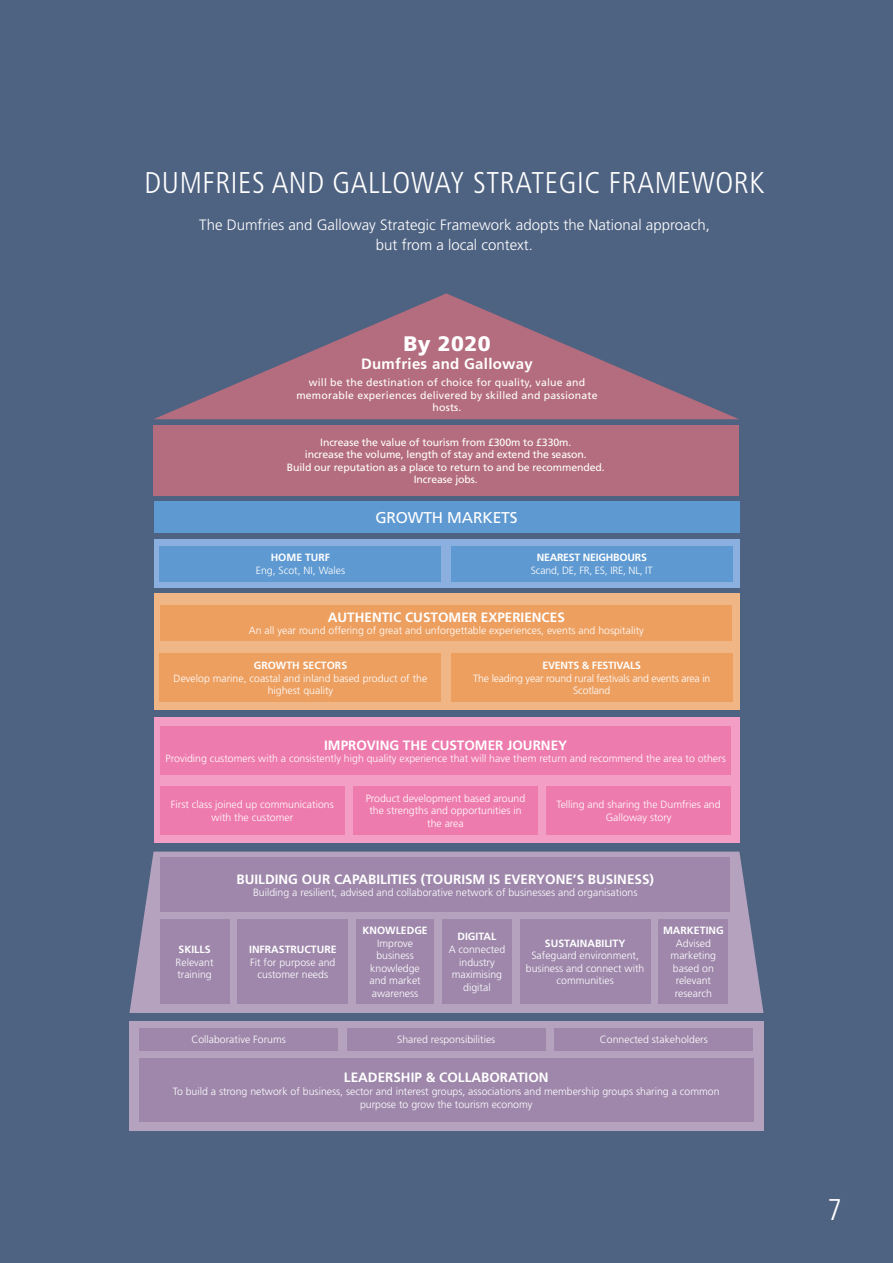
<style>
.page{position:relative;width:893px;height:1263px;background:#4e6281}
.page>*{position:absolute;margin:0;border:0;box-sizing:border-box;transform-origin:0 0}
.t1{font:300 condensed 30px "Frutiger";letter-spacing:.02em;color:#fff}
.t2{font:900 21px "Frutiger";letter-spacing:.02em;color:#fff}
.t3{font:15.6px "Frutiger";letter-spacing:-.01em;color:#fff}
.t4{font:300 15px/20.2px "Frutiger";color:#fff;text-align:center}
.t5{font:700 15px "Frutiger";letter-spacing:.02em;color:#fff}
.t6{font:700 13.5px "Frutiger";color:#fff}
.t7{font:300 10.5px/12.6px "Frutiger";color:#fff;text-align:center}
.t8{font:10.5px/12.6px "Frutiger";letter-spacing:-.01em;color:#fff;text-align:center}
.t9{font:10.5px/12.6px "Frutiger";letter-spacing:.02em;color:#fff;text-align:center}
.t10{font:700 10.5px "Frutiger";color:#fff}
.t11{font:300 10.5px/12.6px "Frutiger";letter-spacing:-.02em;color:#fff;text-align:center}
.t12{font:700 10.5px "Frutiger";letter-spacing:-.02em;color:#fff}
</style>
<div class="page">
<div style="left:154px;top:539px;width:585px;height:49px;background:#8bafde"></div>
<div style="left:154px;top:594px;width:585px;height:116px;background:#f1b685"></div>
<div style="left:154px;top:717px;width:585px;height:126px;background:#f39fc5"></div>
<div style="left:129px;top:1021px;width:634px;height:110px;background:#b4a2be"></div>
<svg style="left:129px;top:852px;width:634px;height:161px;background:#a497b4"></svg>
<div style="left:160px;top:546px;width:281px;height:35px;background:#5e99d2"></div>
<div style="left:160px;top:653px;width:281px;height:49px;background:#ed9f60"></div>
<div style="left:160px;top:786px;width:185px;height:48px;background:#ee7bae"></div>
<div style="left:139px;top:1028px;width:199px;height:22px;background:#9e87ab"></div>
<div style="left:160px;top:919px;width:69px;height:84px;background:#9e87ab"></div>
<div style="left:238px;top:919px;width:110px;height:84px;background:#9e87ab"></div>
<div style="left:356px;top:919px;width:78px;height:84px;background:#9e87ab"></div>
<div style="left:442px;top:919px;width:70px;height:84px;background:#9e87ab"></div>
<div style="left:520px;top:919px;width:130px;height:84px;background:#9e87ab"></div>
<div style="left:659px;top:919px;width:69px;height:84px;background:#9e87ab"></div>
<div style="left:353px;top:786px;width:185px;height:48px;background:#ee7bae"></div>
<div style="left:347px;top:1028px;width:199px;height:22px;background:#9e87ab"></div>
<div style="left:546px;top:786px;width:185px;height:48px;background:#ee7bae"></div>
<div style="left:554px;top:1028px;width:199px;height:22px;background:#9e87ab"></div>
<div style="left:160px;top:605px;width:572px;height:36px;background:#ed9f60"></div>
<div style="left:160px;top:726px;width:571px;height:49px;background:#ee7bae"></div>
<div style="left:160px;top:858px;width:570px;height:54px;background:#9e87ab"></div>
<div style="left:139px;top:1058px;width:614px;height:63px;background:#9e87ab"></div>
<div style="left:451px;top:546px;width:281px;height:35px;background:#5e99d2"></div>
<div style="left:451px;top:653px;width:281px;height:49px;background:#ed9f60"></div>
<div style="left:154px;top:501px;width:585px;height:32px;background:#5e99d2"></div>
<div style="left:153px;top:425px;width:586px;height:71px;background:#b46d7e"></div>
<svg style="left:154px;top:293px;width:584px;height:126px"></svg>
<h1 class="t1" style="left:145px;top:165px;width:621px">DUMFRIES AND GALLOWAY STRATEGIC FRAMEWORK</h1>
<h3 class="t4" style="left:199px;top:214px;width:512px">The Dumfries and Galloway Strategic Framework adopts the National approach, but from a local context.</h3>
<h2 class="t2" style="left:403px;top:331px;width:89px">By 2020</h2>
<h3 class="t5" style="left:361px;top:355px;width:173px">Dumfries and Galloway</h3>
<p class="t9" style="left:296px;top:376px;width:303px">will be the destination of choice for quality, value and memorable experiences delivered by skilled and passionate hosts.</p>
<p class="t8" style="left:287px;top:436px;width:319px">Increase the value of tourism from £300m to £330m.<br>increase the volume, length of stay and extend the season.<br>Build our reputation as a place to return to and be recommended.<br>Increase jobs.</p>
<p class="t10" style="left:271px;top:552px;width:61px">HOME TURF</p>
<p class="t7" style="left:256px;top:564px;width:91px">Eng, Scot, NI, Wales</p>
<h3 class="t3" style="left:375px;top:509px;width:144px">GROWTH MARKETS</h3>
<p class="t12" style="left:537px;top:552px;width:112px">NEAREST NEIGHBOURS</p>
<p class="t11" style="left:531px;top:564px;width:123px">Scand, DE, FR, ES, IRE, NL, IT</p>
<p class="t6" style="left:328px;top:609px;width:239px">AUTHENTIC CUSTOMER EXPERIENCES</p>
<p class="t7" style="left:249px;top:624px;width:396px">An all year round offering of great and unforgettable experiences, events and hospitality</p>
<p class="t10" style="left:254px;top:659px;width:95px">GROWTH SECTORS</p>
<p class="t7" style="left:174px;top:672px;width:255px">Develop marine, coastal and inland based product of the highest quality</p>
<p class="t12" style="left:542px;top:659px;width:100px">EVENTS &amp; FESTIVALS</p>
<p class="t11" style="left:473px;top:672px;width:238px">The leading year round rural festivals and events area in<br>Scotland</p>
<p class="t6" style="left:324px;top:737px;width:245px">IMPROVING THE CUSTOMER JOURNEY</p>
<p class="t7" style="left:166px;top:752px;width:562px">Providing customers with a consistently high quality experience that will have them return and recommend the area to others</p>
<p class="t7" style="left:171px;top:798px;width:164px">First class joined up communications with the customer</p>
<p class="t7" style="left:366px;top:792px;width:161px">Product development based around the strengths and opportunities in the area</p>
<p class="t7" style="left:557px;top:798px;width:165px">Telling and sharing the Dumfries and<br>Galloway story</p>
<p class="t10" style="left:179px;top:943px;width:34px">SKILLS</p>
<p class="t7" style="left:176px;top:955px;width:39px;text-align:left">Relevant training</p>
<p class="t6" style="left:237px;top:871px;width:419px">BUILDING OUR CAPABILITIES (TOURISM IS EVERYONE’S BUSINESS)</p>
<p class="t7" style="left:253px;top:886px;width:386px">Building a resilient, advised and collaborative network of businesses and organisations</p>
<p class="t10" style="left:249px;top:943px;width:89px">INFRASTRUCTURE</p>
<p class="t7" style="left:250px;top:955px;width:87px">Fit for purpose and customer needs</p>
<p class="t10" style="left:362px;top:924px;width:67px">KNOWLEDGE</p>
<p class="t7" style="left:369px;top:937px;width:53px">Improve business knowledge and market awareness</p>
<p class="t10" style="left:457px;top:930px;width:40px">DIGITAL</p>
<p class="t7" style="left:449px;top:943px;width:58px">A connected industry maximising digital</p>
<p class="t10" style="left:545px;top:937px;width:82px">SUSTAINABILITY</p>
<p class="t7" style="left:526px;top:949px;width:120px">Safeguard environment, business and connect with communities</p>
<p class="t10" style="left:663px;top:924px;width:62px">MARKETING</p>
<p class="t7" style="left:671px;top:937px;width:47px">Advised marketing based on relevant research</p>
<p class="t7" style="left:191px;top:1033px;width:96px">Collaborative Forums</p>
<p class="t7" style="left:397px;top:1033px;width:100px">Shared responsibilities</p>
<p class="t7" style="left:600px;top:1033px;width:109px">Connected stakeholders</p>
<p class="t6" style="left:344px;top:1070px;width:206px">LEADERSHIP &amp; COLLABORATION</p>
<p class="t7" style="left:173px;top:1085px;width:548px">To build a strong network of business, sector and interest groups, associations and membership groups sharing a common purpose to grow the tourism economy</p>
<h1 class="t1" style="left:827px;top:1192px;width:16px">7</h1>
</div>
